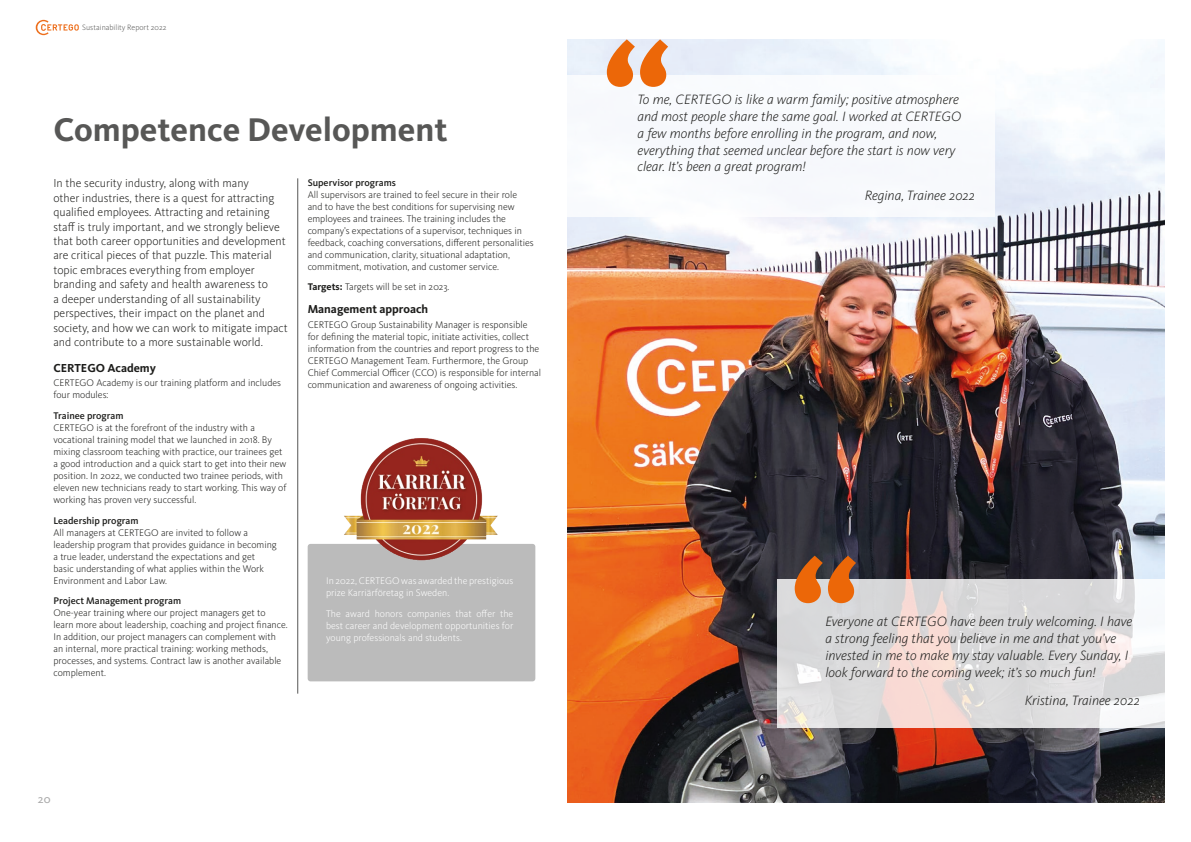
<style>
.page{position:relative;width:1191px;height:842px;background:#fff}
.page>*{position:absolute;margin:0;border:0;box-sizing:border-box;transform-origin:0 0}
.t1{font:700 34px "Kievit Pro";color:#575756}
.t2{font:italic 300 14px/16.8px "Kievit Pro";color:#1d1d1b}
.t3{font:300 12px/14.4px "Kievit Pro";color:#1d1d1b}
.t4{font:700 12px "Kievit Pro";color:#1d1d1b}
.t5{font:12px "Kievit Pro";color:#aaa}
.t6{font:300 10px/12px "Kievit Pro";color:#1d1d1b}
.t7{font:300 10px/12px "Kievit Pro";color:#fff}
.t8{font:500 10px "Kievit Pro";color:#1d1d1b}
.t9{font:300 8px "Kievit Pro";color:#575756}
.s1{font-weight:700}
</style>
<div class="page">
<img style="left:567px;top:39px;width:597px;height:764px">
<svg style="left:777px;top:579px;width:387px;height:149px;fill:#dbdada"></svg>
<hr style="left:297px;top:178px;width:1px;height:516px;background:#575756">
<div style="left:308px;top:544px;width:227px;height:137px;background:#bbb;border-radius:3px"></div>
<img style="left:344px;top:438px;width:154px;height:123px">
<svg style="left:794px;top:556px;width:62px;height:47px"></svg>
<div style="left:566px;top:75px;width:428px;height:142px;background:#f8fafd"></div>
<svg style="left:607px;top:39px;width:61px;height:48px"></svg>
<svg style="left:36px;top:20px;width:43px;height:15px"></svg>
<p class="t9" style="left:82px;top:23px;width:86px">Sustainability Report 2022</p>
<p class="t2" style="left:637px;top:91px;width:325px">To me, CERTEGO is like a warm family; positive atmosphere and most people share the same goal. I worked at CERTEGO a few months before enrolling in the program, and now, everything that seemed unclear before the start is now very clear. It’s been a great program!</p>
<h2 class="t2" style="left:864px;top:186px;width:112px">Regina, Trainee 2022</h2>
<h1 class="t1" style="left:53px;top:109px;width:396px">Competence Development</h1>
<p class="t3" style="left:53px;top:176px;width:236px">In the security industry, along with many<br>other industries, there is a quest for attracting qualified employees. Attracting and retaining staff is truly important, and we strongly believe that both career opportunities and development are critical pieces of that puzzle. This material topic embraces everything from employer branding and safety and health awareness to<br>a deeper understanding of all sustainability perspectives, their impact on the planet and society, and how we can work to mitigate impact and contribute to a more sustainable world.</p>
<p class="t4" style="left:53px;top:360px;width:104px">CERTEGO Academy</p>
<p class="t6" style="left:53px;top:377px;width:229px">CERTEGO Academy is our training platform and includes four modules:</p>
<p class="t8" style="left:53px;top:410px;width:72px">Trainee program</p>
<p class="t6" style="left:53px;top:421px;width:234px">CERTEGO is at the forefront of the industry with a vocational training model that we launched in 2018. By mixing classroom teaching with practice, our trainees get a good introduction and a quick start to get into their new position. In 2022, we conducted two trainee periods, with eleven new technicians ready to start working. This way of working has proven very successful.</p>
<p class="t8" style="left:53px;top:514px;width:87px">Leadership program</p>
<p class="t6" style="left:53px;top:526px;width:225px">All managers at CERTEGO are invited to follow a leadership program that provides guidance in becoming a true leader, understand the expectations and get basic understanding of what applies within the Work Environment and Labor Law.</p>
<p class="t8" style="left:53px;top:595px;width:129px">Project Management program</p>
<p class="t6" style="left:53px;top:606px;width:236px">One-year training where our project managers get to learn more about leadership, coaching and project finance.<br>In addition, our project managers can complement with an internal, more practical training: working methods, processes, and systems. Contract law is another available complement.</p>
<p class="t8" style="left:308px;top:177px;width:90px">Supervisor programs</p>
<p class="t6" style="left:308px;top:188px;width:228px">All supervisors are trained to feel secure in their role and to have the best conditions for supervising new employees and trainees. The training includes the company’s expectations of a supervisor, techniques in feedback, coaching conversations, different personalities and communication, clarity, situational adaptation, commitment, motivation, and customer service.</p>
<p class="t6" style="left:308px;top:281px;width:143px"><span class="s1">Targets:</span> Targets will be set in 2023.</p>
<p class="t4" style="left:308px;top:302px;width:122px">Management approach</p>
<p class="t6" style="left:308px;top:319px;width:235px">CERTEGO Group Sustainability Manager is responsible for defining the material topic, initiate activities, collect information from the countries and report progress to the CERTEGO Management Team. Furthermore, the Group Chief Commercial Officer (CCO) is responsible for internal communication and awareness of ongoing activities.</p>
<p class="t7" style="left:326px;top:575px;width:189px">In 2022, CERTEGO was awarded the prestigious prize Karriärföretag in Sweden.</p>
<p class="t7" style="left:326px;top:607px;width:189px;text-align:justify">The award honors companies that offer the best career and development opportunities for young professionals and students.</p>
<h2 class="t2" style="left:825px;top:613px;width:308px">Everyone at CERTEGO have been truly welcoming. I have a strong feeling that you believe in me and that you’ve invested in me to make my stay valuable. Every Sunday, I look forward to the coming week; it’s so much fun!</h2>
<h2 class="t2" style="left:1024px;top:691px;width:117px">Kristina, Trainee 2022</h2>
<p class="t5" style="left:38px;top:791px;width:14px">20</p>
</div>
